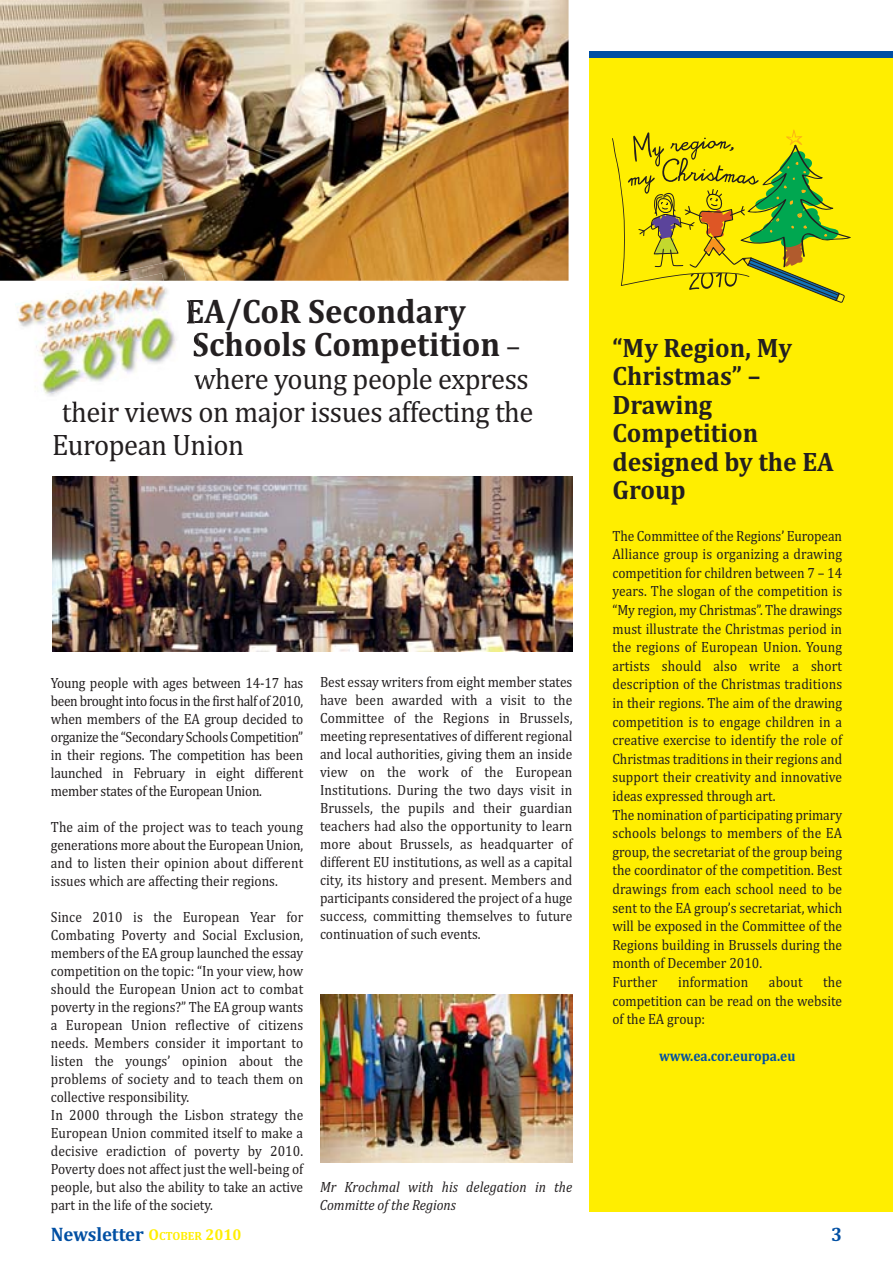
<style>
.page{position:relative;width:893px;height:1263px;background:#fff}
.page>*{position:absolute;margin:0;border:0;box-sizing:border-box;transform-origin:0 0}
.t1{font:700 34.5px/33px "Cambria";color:#231f20;scale:.95 1}
.t2{font:30px "Cambria";letter-spacing:-.015em;color:#231f20;scale:.95 1}
.t3{font:700 27px/28.5px "Cambria";color:#231f20;scale:.95 1}
.t4{font:700 19.8px "Cambria";letter-spacing:-.005em;color:#004fa3;scale:.95 1}
.t5{font:15px/18px "Cambria";color:#231f20;text-align:justify;scale:.9 1}
.t6{font:italic 15px/18px "Cambria";color:#231f20;scale:.9 1}
.t7{font:700 15px "Cambria";color:#004fa3;scale:.9 1}
.s1{font-weight:400;font-size:30px}
.s2{font-size:16.05px;color:#fe0}
.s3{font-size:12px;color:#fe0}
</style>
<div class="page">
<div style="left:589px;top:57px;width:303px;height:1155px;background:#fe0"></div>
<img style="left:0;top:0;width:568px;height:281px">
<img style="left:320px;top:995px;width:252px;height:168px">
<svg style="left:612px;top:129px;width:238px;height:174px"></svg>
<img style="left:77px;top:259px;width:109px;height:22px">
<img style="left:187px;top:300px;width:8px;height:24px">
<img style="left:193px;top:334px;width:9px;height:23px">
<img style="left:194px;top:375px;width:12px;height:9px">
<img style="left:62px;top:401px;width:43px;height:10px">
<div style="left:589px;top:51px;width:303px;height:7px;background:#004fa3"></div>
<img style="left:53px;top:476px;width:519px;height:175px">
<img style="left:15px;top:281px;width:161px;height:115px">
<img style="left:126px;top:273px;width:37px;height:8px">
<h1 class="t1" style="left:185px;top:299px;width:354px">EA/CoR Secondary<br>Schools Competition <span class="s1">–</span></h1>
<h2 class="t2" style="left:194px;top:368px;width:354px">where young people express</h2>
<h2 class="t2" style="left:62px;top:401px;width:498px">their views on major issues affecting the</h2>
<h2 class="t2" style="left:52px;top:434px;width:204px">European Union</h2>
<h3 class="t3" style="left:612px;top:336px;width:234px">“My Region, My<br>Christmas” –<br>Drawing<br>Competition designed by the EA<br>Group</h3>
<p class="t5" style="left:612px;top:528px;width:257px;line-height:18.6px;text-align:left">The Committee of the Regions’ European Alliance group is organizing a drawing competition for children between 7 – 14 years. The slogan of the competition is “My region, my Christmas”. The drawings must illustrate the Christmas period in the regions of European Union. Young artists should also write a short description of the Christmas traditions in their regions. The aim of the drawing competition is to engage children in a creative exercise to identify the role of Christmas traditions in their regions and support their creativity and innovative ideas expressed through art.<br>The nomination of participating primary schools belongs to members of the EA group, the secretariat of the group being the coordinator of the competition. Best drawings from each school need to be sent to the EA group’s secretariat, which will be exposed in the Committee of the Regions building in Brussels during the month of December 2010.<br>Further</p>
<p class="t5" style="left:320px;top:675px;width:282px">Best essay writers from eight member states have been awarded with a visit to the Committee of the Regions in Brussels, meeting representatives of different regional and local authorities, giving them an inside view on the work of the European Institutions. During the two days visit in Brussels, the pupils and their guardian teachers had also the opportunity to learn more about Brussels, as headquarter of different EU institutions, as well as a capital city, its history and present. Members and participants considered the project of a huge success, committing themselves to future continuation of such events.</p>
<p class="t5" style="left:51px;top:675px;width:282px">Young people with ages between 14‐17 has been brought into focus in the first half of 2010, when members of the EA group decided to organize the “Secondary Schools Competition” in their regions. The competition has been launched in February in eight different member states of the European Union.</p>
<p class="t5" style="left:51px;top:819px;width:282px">The aim of the project was to teach young generations more about the European Union, and to listen their opinion about different issues which are affecting their regions.</p>
<p class="t5" style="left:51px;top:909px;width:282px;text-align:left">Since 2010 is the European Year for Combating Poverty and Social Exclusion, members of the EA group launched the essay competition on the topic: “In your view, how should the European Union act to combat poverty in the regions?” The EA group wants a European Union reflective of citizens needs. Members consider it important to listen the youngs’ opinion about the problems of society and to teach them on collective responsibility.<br>In 2000 through the Lisbon strategy the European Union commited itself to make a decisive eradiction of poverty by 2010.<br>Poverty does not affect just the well‐being of people, but also the ability to take an active part in the life of the society.</p>
<h3 class="t4" style="left:51px;top:1227px;width:202px">Newsletter <span class="s2">O</span><span class="s3">CTOBER</span> <span class="s2">2010</span></h3>
<h3 class="t4" style="left:831px;top:1227px;width:13px">3</h3>
<p class="t5" style="left:678px;top:974px;width:79px">information</p>
<p class="t5" style="left:769px;top:974px;width:39px">about</p>
<p class="t5" style="left:612px;top:974px;width:257px;line-height:18.6px;text-indent:211px">the competition can be read on the website of the EA group:</p>
<p class="t7" style="left:659px;top:1051px;width:153px">www.ea.cor.europa.eu</p>
<p class="t6" style="left:320px;top:1179px;width:282px">Mr Krochmal with his delegation in the<br>Committe of the Regions</p>
</div>
